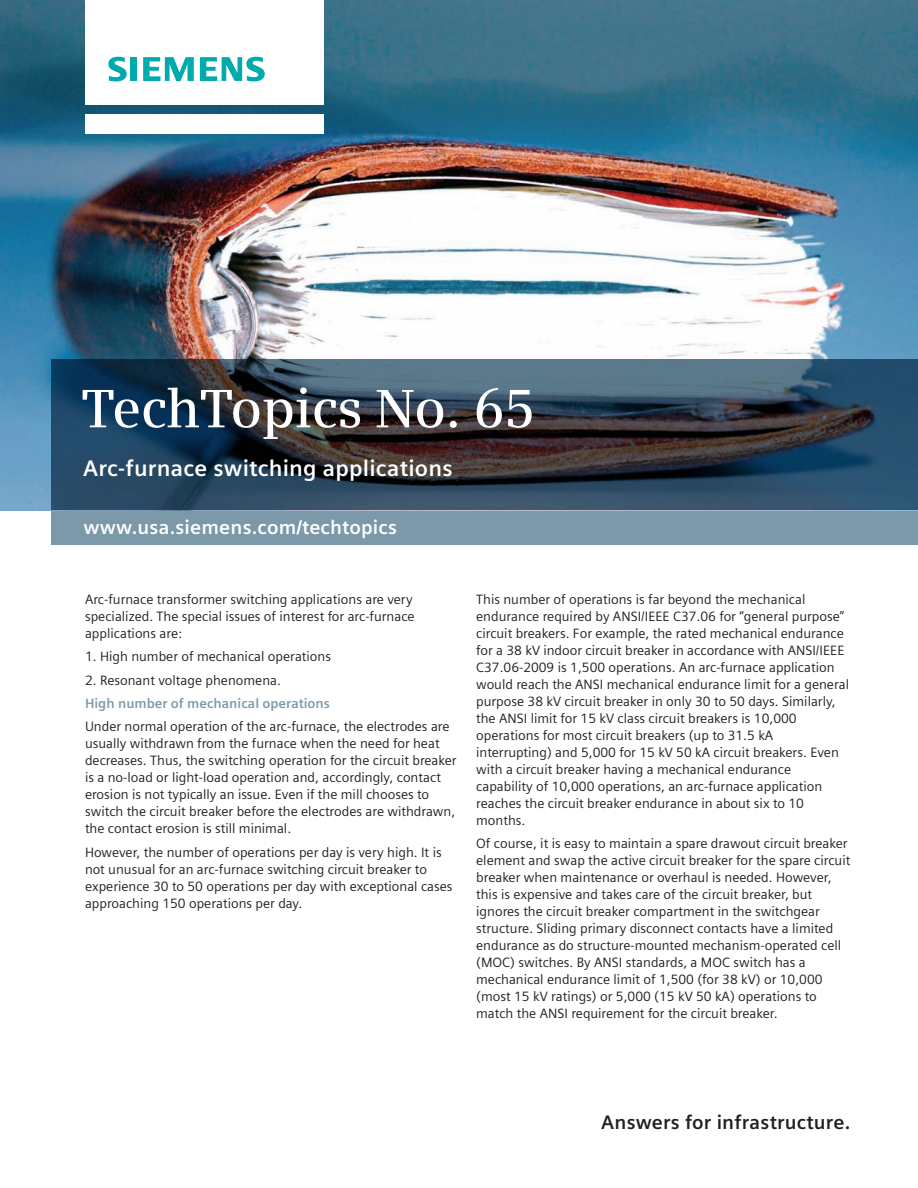
<style>
.page{position:relative;width:918px;height:1188px;background:#fff}
.page>*{position:absolute;margin:0;border:0;box-sizing:border-box;transform-origin:0 0}
.t1{font:600 54px "Siemens Serif";letter-spacing:-.01em;color:#fff}
.t2{font:700 22.5px "Siemens Sans";letter-spacing:.01em;color:#fff}
.t3{font:700 19.5px "Siemens Sans";letter-spacing:.01em;color:#fff}
.t4{font:700 19.5px "Siemens Sans";letter-spacing:.01em;color:#231f20}
.t5{font:13.5px/17px "Siemens Sans";color:#231f20}
.t6{font:700 13.5px "Siemens Sans";color:#7b99a9}
</style>
<div class="page">
<div style="left:51px;top:510px;width:867px;height:34px;background:#7b99a9"></div>
<img style="left:0;top:0;width:918px;height:510px">
<svg style="left:51px;top:359px;width:867px;height:151px;background:#2f4253"></svg>
<div style="left:85px;top:114px;width:238px;height:19px;background:#fff"></div>
<div style="left:85px;top:0;width:238px;height:105px;background:#fff"></div>
<svg style="left:108px;top:57px;width:19px;height:24px"></svg>
<div style="left:130px;top:57px;width:7px;height:24px;background:#00aaad"></div>
<svg style="left:143px;top:57px;width:51px;height:24px"></svg>
<svg style="left:200px;top:57px;width:65px;height:24px"></svg>
<h1 class="t1" style="left:82px;top:377px;width:455px">TechTopics No. 65</h1>
<h2 class="t2" style="left:83px;top:456px;width:371px">Arc-furnace switching applications</h2>
<h3 class="t3" style="left:83px;top:516px;width:315px">www.usa.siemens.com/techtopics</h3>
<p class="t5" style="left:85px;top:591px;width:331px">Arc-furnace transformer switching applications are very specialized. The special issues of interest for arc-furnace applications are:</p>
<p class="t5" style="left:85px;top:648px;width:248px">1. High number of mechanical operations</p>
<p class="t5" style="left:85px;top:672px;width:198px">2. Resonant voltage phenomena.</p>
<p class="t6" style="left:85px;top:696px;width:246px">High number of mechanical operations</p>
<p class="t5" style="left:85px;top:718px;width:373px">Under normal operation of the arc-furnace, the electrodes are usually withdrawn from the furnace when the need for heat decreases. Thus, the switching operation for the circuit breaker is a no-load or light-load operation and, accordingly, contact erosion is not typically an issue. Even if the mill chooses to switch the circuit breaker before the electrodes are withdrawn, the contact erosion is still minimal.</p>
<p class="t5" style="left:85px;top:844px;width:369px">However, the number of operations per day is very high. It is not unusual for an arc-furnace switching circuit breaker to experience 30 to 50 operations per day with exceptional cases approaching 150 operations per day.</p>
<p class="t5" style="left:476px;top:591px;width:374px">This number of operations is far beyond the mechanical endurance required by ANSI/IEEE C37.06 for “general purpose” circuit breakers. For example, the rated mechanical endurance for a 38 kV indoor circuit breaker in accordance with ANSI/IEEE C37.06-2009 is 1,500 operations. An arc-furnace application would reach the ANSI mechanical endurance limit for a general purpose 38 kV circuit breaker in only 30 to 50 days. Similarly, the ANSI limit for 15 kV class circuit breakers is 10,000 operations for most circuit breakers (up to 31.5 kA interrupting) and 5,000 for 15 kV 50 kA circuit breakers. Even with a circuit breaker having a mechanical endurance capability of 10,000 operations, an arc-furnace application reaches the circuit breaker endurance in about six to 10 months.</p>
<p class="t5" style="left:476px;top:835px;width:376px">Of course, it is easy to maintain a spare drawout circuit breaker element and swap the active circuit breaker for the spare circuit breaker when maintenance or overhaul is needed. However, this is expensive and takes care of the circuit breaker, but ignores the circuit breaker compartment in the switchgear structure. Sliding primary disconnect contacts have a limited endurance as do structure-mounted mechanism-operated cell (MOC) switches. By ANSI standards, a MOC switch has a mechanical endurance limit of 1,500 (for 38 kV) or 10,000 (most 15 kV ratings) or 5,000 (15 kV 50 kA) operations to match the ANSI requirement for the circuit breaker.</p>
<h3 class="t4" style="left:601px;top:1111px;width:251px">Answers for infrastructure.</h3>
</div>
